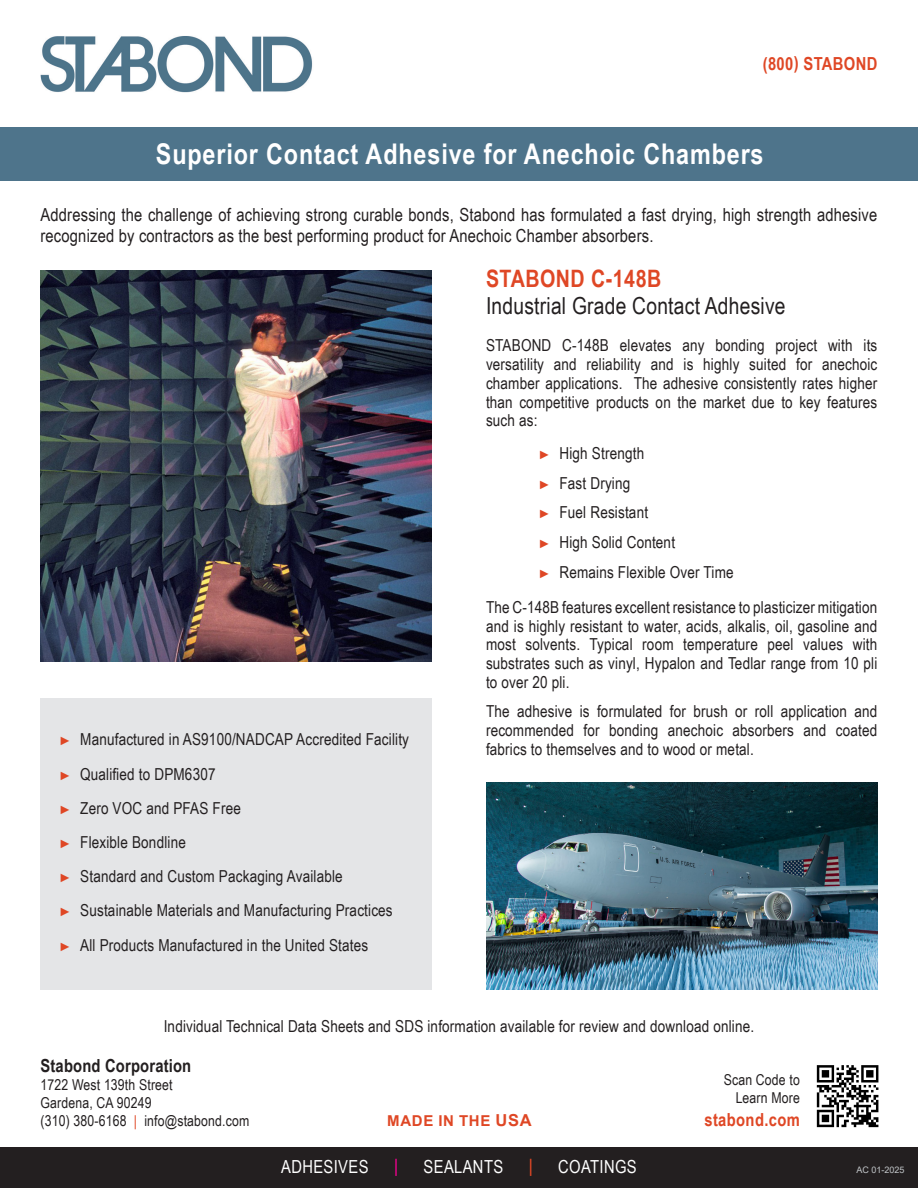
<style>
.page{position:relative;width:918px;height:1188px;background:#fff}
.page>*{position:absolute;margin:0;border:0;box-sizing:border-box;transform-origin:0 0}
.t1{font:700 28.5px "Arial Narrow";letter-spacing:.03em;color:#fff}
.t2{font:700 24px "Arial Narrow";letter-spacing:.02em;color:#df4725}
.t3{font:23.4px "Arial Narrow";letter-spacing:.01em;color:#231f20}
.t4{font:18px/21px "Arial Narrow";letter-spacing:.01em;color:#231f20}
.t5{font:18px "Arial Narrow";letter-spacing:.02em;color:#fff}
.t6{font:700 18px "Arial Narrow";letter-spacing:.02em;color:#df4725}
.t7{font:700 18px "Arial Narrow";letter-spacing:.01em;color:#231f20}
.t8{font:18px "Arial";color:#ed028c}
.t9{font:18px "Arial";color:#df4725}
.t10{font:16.5px/18.8px "Arial Narrow";letter-spacing:.01em;color:#231f20;text-align:justify}
.t11{font:15px "Arial Narrow";letter-spacing:.01em;color:#231f20}
.t12{font:700 15px "Arial";letter-spacing:.045em;color:#df4725}
.t13{font:9px "Arial";color:#c1c5c8}
.s1{font-size:12px;color:#df4725}
.s2{color:#df4725}
.s3{font-size:16.5px}
</style>
<div class="page">
<div style="left:0;top:1148px;width:918px;height:40px;background:#231f20"></div>
<div style="left:0;top:128px;width:918px;height:54px;background:#4e748b"></div>
<img style="left:816px;top:1065px;width:63px;height:63px">
<img style="left:40px;top:36px;width:273px;height:57px">
<div style="left:40px;top:698px;width:392px;height:291px;background:#e4e5e7"></div>
<img style="left:487px;top:782px;width:390px;height:207px">
<img style="left:40px;top:270px;width:392px;height:392px">
<p class="t6" style="left:763px;top:51px;width:116px">(800) STABOND</p>
<p class="t1" style="left:156px;top:133px;width:609px">Superior Contact Adhesive for Anechoic Chambers</p>
<p class="t4" style="left:40px;top:203px;width:838px">Addressing the challenge of achieving strong curable bonds, Stabond has formulated a fast drying, high strength adhesive recognized by contractors as the best performing product for Anechoic Chamber absorbers.</p>
<p class="t2" style="left:486px;top:261px;width:177px">STABOND C-148B</p>
<p class="t3" style="left:486px;top:289px;width:301px">Industrial Grade Contact Adhesive</p>
<p class="t10" style="left:486px;top:336px;width:393px">STABOND C-148B elevates any bonding project with its versatility and reliability and is highly suited for anechoic chamber applications. The adhesive consistently rates higher than competitive products on the market due to key features such as:</p>
<p class="t10" style="left:61px;top:730px;width:350px"><span class="s1">►</span> Manufactured in AS9100/NADCAP Accredited Facility</p>
<p class="t10" style="left:61px;top:764px;width:156px"><span class="s1">►</span> Qualified to DPM6307</p>
<p class="t10" style="left:61px;top:798px;width:182px"><span class="s1">►</span> Zero VOC and PFAS Free</p>
<p class="t10" style="left:61px;top:832px;width:127px"><span class="s1">►</span> Flexible Bondline</p>
<p class="t10" style="left:61px;top:866px;width:284px"><span class="s1">►</span> Standard and Custom Packaging Available</p>
<p class="t10" style="left:61px;top:901px;width:333px"><span class="s1">►</span> Sustainable Materials and Manufacturing Practices</p>
<p class="t10" style="left:61px;top:935px;width:309px"><span class="s1">►</span> All Products Manufactured in the United States</p>
<p class="t10" style="left:540px;top:443px;width:106px"><span class="s1">►</span> High Strength</p>
<p class="t10" style="left:540px;top:473px;width:92px"><span class="s1">►</span> Fast Drying</p>
<p class="t10" style="left:540px;top:503px;width:110px"><span class="s1">►</span> Fuel Resistant</p>
<p class="t10" style="left:540px;top:532px;width:137px"><span class="s1">►</span> High Solid Content</p>
<p class="t10" style="left:540px;top:562px;width:195px"><span class="s1">►</span> Remains Flexible Over Time</p>
<p class="t10" style="left:486px;top:597px;width:393px">The C-148B features excellent resistance to plasticizer mitigation and is highly resistant to water, acids, alkalis, oil, gasoline and most solvents. Typical room temperature peel values with substrates such as vinyl, Hypalon and Tedlar range from 10 pli to over 20 pli.</p>
<p class="t10" style="left:486px;top:702px;width:393px">The adhesive is formulated for brush or roll application and recommended for bonding anechoic absorbers and coated fabrics to themselves and to wood or metal.</p>
<p class="t10" style="left:164px;top:1017px;width:592px">Individual Technical Data Sheets and SDS information available for review and download online.</p>
<p class="t7" style="left:40px;top:1052px;width:152px">Stabond Corporation</p>
<p class="t11" style="left:40px;top:1074px;width:134px">1722 West 139th Street</p>
<p class="t11" style="left:40px;top:1092px;width:113px">Gardena, CA 90249</p>
<p class="t11" style="left:40px;top:1110px;width:210px">(310) 380-6168 <span class="s2">|</span> info@stabond.com</p>
<p class="t12" style="left:387px;top:1110px;width:146px">MADE IN THE <span class="s3">USA</span></p>
<p class="t11" style="left:724px;top:1068px;width:78px">Scan Code to</p>
<p class="t11" style="left:736px;top:1086px;width:66px">Learn More</p>
<p class="t6" style="left:704px;top:1106px;width:97px">stabond.com</p>
<p class="t5" style="left:281px;top:1153px;width:89px">ADHESIVES</p>
<p class="t8" style="left:394px;top:1153px;width:6px">|</p>
<p class="t5" style="left:424px;top:1153px;width:81px">SEALANTS</p>
<p class="t9" style="left:529px;top:1153px;width:6px">|</p>
<p class="t5" style="left:558px;top:1153px;width:80px">COATINGS</p>
<p class="t13" style="left:856px;top:1163px;width:50px">AC 01-2025</p>
</div>
